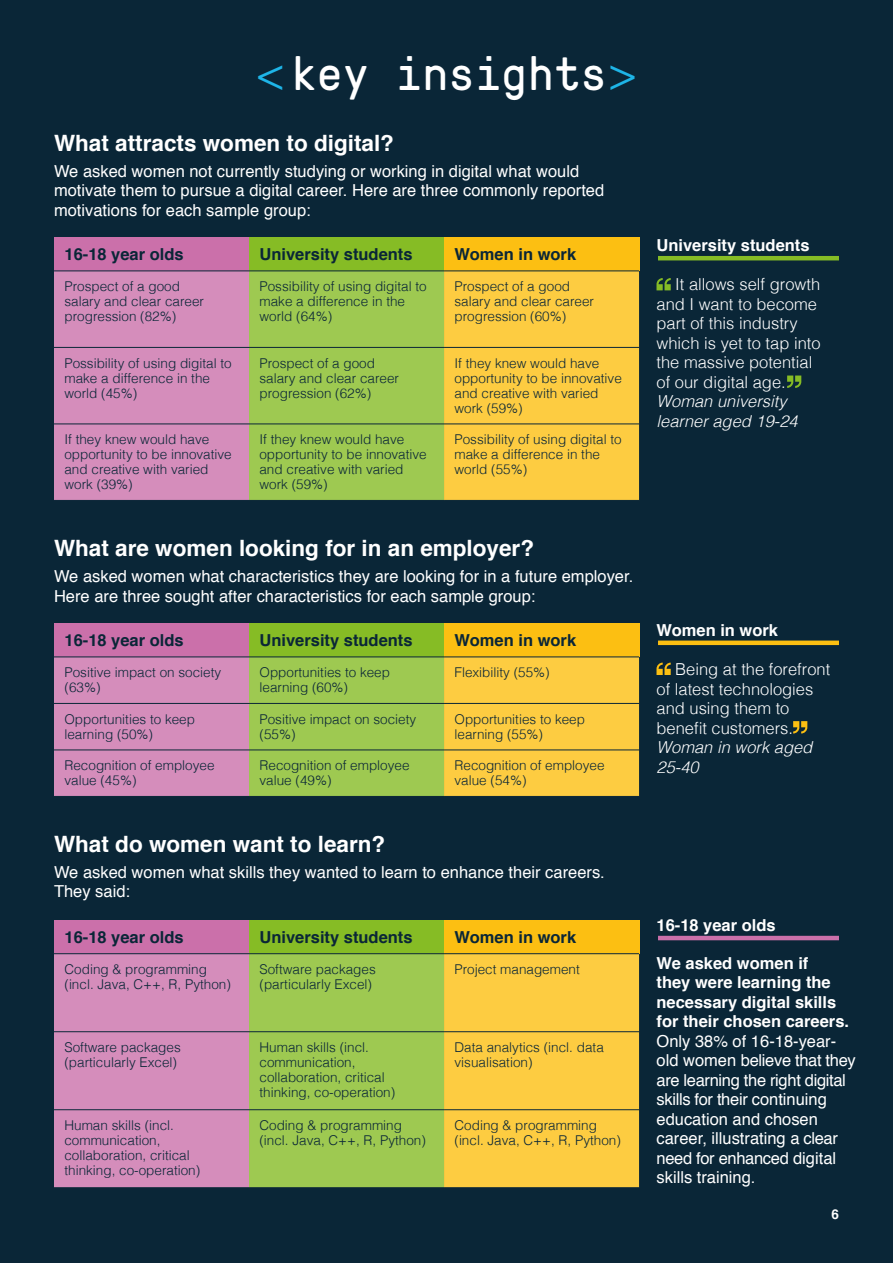
<style>
.page{position:relative;width:893px;height:1263px;background:#0a2637}
.page>*{position:absolute;margin:0;border:0;box-sizing:border-box;transform-origin:0 0}
.t1{font:48px "GT Pressura Mono Trial";color:#fff}
.t2{font:700 22.5px "Helvetica";color:#fff}
.t3{font:16.5px/19.5px "Helvetica";color:#fff}
.t4{font:300 16.5px/19.5px "Helvetica";color:#fff}
.t5{font:700 16.5px "Helvetica";color:#0a2637}
.t6{font:700 16.5px/19.5px "Helvetica";color:#fff}
.t7{font:italic 300 16.5px/19.5px "Helvetica";color:#fff}
.t8{font:300 13.5px/15px "Helvetica";color:#0a2637}
.t9{font:700 13.5px "Helvetica";color:#fff}
.s1{font-family:"Helvetica";font-weight:300;color:#1eb5e8}
</style>
<div class="page">
<div style="left:54px;top:920px;width:195px;height:34px;background:#cb70aa"></div>
<div style="left:249px;top:920px;width:195px;height:34px;background:#86bc25"></div>
<div style="left:444px;top:920px;width:195px;height:34px;background:#fcbf12"></div>
<div style="left:54px;top:954px;width:195px;height:233px;background:#d58dbb"></div>
<div style="left:249px;top:954px;width:195px;height:233px;background:#9ec951"></div>
<div style="left:444px;top:954px;width:195px;height:233px;background:#fdcc41"></div>
<hr style="left:54px;top:1031px;width:195px;height:1px;background:#0a2637">
<hr style="left:249px;top:1031px;width:195px;height:1px;background:#0a2637">
<hr style="left:444px;top:1031px;width:195px;height:1px;background:#0a2637">
<hr style="left:54px;top:1109px;width:195px;height:1px;background:#0a2637">
<hr style="left:249px;top:1109px;width:195px;height:1px;background:#0a2637">
<hr style="left:444px;top:1109px;width:195px;height:1px;background:#0a2637">
<hr style="left:54px;top:953px;width:195px;height:1px;background:#0a2637">
<hr style="left:249px;top:953px;width:195px;height:1px;background:#0a2637">
<hr style="left:444px;top:953px;width:195px;height:1px;background:#0a2637">
<div style="left:54px;top:623px;width:195px;height:34px;background:#cb70aa"></div>
<div style="left:249px;top:623px;width:195px;height:34px;background:#86bc25"></div>
<div style="left:444px;top:623px;width:195px;height:34px;background:#fcbf12"></div>
<svg style="left:54px;top:657px;width:585px;height:139px;background:#ceb46e"></svg>
<hr style="left:54px;top:703px;width:195px;height:1px;background:#0a2637">
<hr style="left:249px;top:703px;width:195px;height:1px;background:#0a2637">
<hr style="left:444px;top:703px;width:195px;height:1px;background:#0a2637">
<hr style="left:54px;top:749px;width:195px;height:1px;background:#0a2637">
<hr style="left:249px;top:749px;width:195px;height:1px;background:#0a2637">
<hr style="left:444px;top:749px;width:195px;height:1px;background:#0a2637">
<hr style="left:54px;top:656px;width:195px;height:1px;background:#0a2637">
<hr style="left:249px;top:656px;width:195px;height:1px;background:#0a2637">
<hr style="left:444px;top:656px;width:195px;height:1px;background:#0a2637">
<svg style="left:656px;top:663px;width:15px;height:12px"></svg>
<svg style="left:793px;top:721px;width:14px;height:12px"></svg>
<div style="left:658px;top:640px;width:181px;height:5px;background:#fcbf12"></div>
<hr style="left:658px;top:936px;width:181px;height:4px;background:#cb70aa">
<div style="left:54px;top:237px;width:195px;height:34px;background:#cb70aa"></div>
<div style="left:249px;top:237px;width:195px;height:34px;background:#86bc25"></div>
<div style="left:444px;top:237px;width:195px;height:34px;background:#fcbf12"></div>
<svg style="left:54px;top:271px;width:585px;height:229px;background:#cfb56e"></svg>
<hr style="left:54px;top:347px;width:195px;height:1px;background:#0a2637">
<hr style="left:249px;top:347px;width:195px;height:1px;background:#0a2637">
<hr style="left:444px;top:347px;width:195px;height:1px;background:#0a2637">
<hr style="left:54px;top:423px;width:195px;height:1px;background:#0a2637">
<hr style="left:249px;top:423px;width:195px;height:1px;background:#0a2637">
<hr style="left:444px;top:423px;width:195px;height:1px;background:#0a2637">
<hr style="left:54px;top:270px;width:195px;height:1px;background:#0a2637">
<hr style="left:249px;top:270px;width:195px;height:1px;background:#0a2637">
<hr style="left:444px;top:270px;width:195px;height:1px;background:#0a2637">
<svg style="left:656px;top:278px;width:15px;height:12px"></svg>
<svg style="left:787px;top:375px;width:14px;height:13px"></svg>
<hr style="left:658px;top:256px;width:181px;height:4px;background:#86bc25">
<h1 class="t1" style="left:254px;top:56px;width:386px"><span class="s1">&lt;</span>key insights<span class="s1">&gt;</span></h1>
<h2 class="t2" style="left:54px;top:125px;width:342px">What attracts women to digital?</h2>
<p class="t3" style="left:54px;top:162px;width:552px">We asked women not currently studying or working in digital what would motivate them to pursue a digital career. Here are three commonly reported motivations for each sample group:</p>
<p class="t5" style="left:64px;top:241px;width:121px">16-18 year olds</p>
<p class="t5" style="left:259px;top:241px;width:155px">University students</p>
<p class="t5" style="left:454px;top:241px;width:123px">Women in work</p>
<p class="t8" style="left:64px;top:278px;width:141px">Prospect of a good salary and clear career progression (82%)</p>
<p class="t8" style="left:259px;top:278px;width:169px">Possibility of using digital to make a difference in the world (64%)</p>
<p class="t8" style="left:454px;top:278px;width:141px">Prospect of a good salary and clear career progression (60%)</p>
<p class="t8" style="left:64px;top:354px;width:169px">Possibility of using digital to make a difference in the world (45%)</p>
<p class="t8" style="left:259px;top:354px;width:141px">Prospect of a good salary and clear career progression (62%)</p>
<p class="t8" style="left:454px;top:354px;width:169px">If they knew would have opportunity to be innovative and creative with varied work (59%)</p>
<p class="t8" style="left:64px;top:431px;width:169px">If they knew would have opportunity to be innovative and creative with varied work (39%)</p>
<p class="t8" style="left:259px;top:431px;width:169px">If they knew would have opportunity to be innovative and creative with varied work (59%)</p>
<p class="t8" style="left:454px;top:431px;width:169px">Possibility of using digital to make a difference in the world (55%)</p>
<h2 class="t2" style="left:54px;top:530px;width:482px">What are women looking for in an employer?</h2>
<p class="t3" style="left:54px;top:567px;width:581px">We asked women what characteristics they are looking for in a future employer.<br>Here are three sought after characteristics for each sample group:</p>
<p class="t5" style="left:64px;top:627px;width:121px">16-18 year olds</p>
<p class="t5" style="left:259px;top:627px;width:155px">University students</p>
<p class="t5" style="left:454px;top:627px;width:123px">Women in work</p>
<p class="t8" style="left:64px;top:664px;width:158px">Positive impact on society (63%)</p>
<p class="t8" style="left:259px;top:664px;width:132px">Opportunities to keep learning (60%)</p>
<p class="t8" style="left:454px;top:664px;width:97px">Flexibility (55%)</p>
<p class="t8" style="left:64px;top:710px;width:132px">Opportunities to keep learning (50%)</p>
<p class="t8" style="left:259px;top:710px;width:158px">Positive impact on society (55%)</p>
<p class="t8" style="left:454px;top:710px;width:132px">Opportunities to keep learning (55%)</p>
<p class="t8" style="left:64px;top:757px;width:152px">Recognition of employee value (45%)</p>
<p class="t8" style="left:259px;top:757px;width:152px">Recognition of employee value (49%)</p>
<p class="t8" style="left:454px;top:757px;width:152px">Recognition of employee value (54%)</p>
<h2 class="t2" style="left:54px;top:826px;width:333px">What do women want to learn?</h2>
<p class="t3" style="left:54px;top:863px;width:552px">We asked women what skills they wanted to learn to enhance their careers.<br>They said:</p>
<p class="t5" style="left:64px;top:924px;width:121px">16-18 year olds</p>
<p class="t5" style="left:259px;top:924px;width:155px">University students</p>
<p class="t5" style="left:454px;top:924px;width:123px">Women in work</p>
<p class="t8" style="left:64px;top:961px;width:168px">Coding &amp; programming (incl. Java, C++, R, Python)</p>
<p class="t8" style="left:259px;top:961px;width:118px">Software packages (particularly Excel)</p>
<p class="t8" style="left:454px;top:961px;width:127px">Project management</p>
<p class="t8" style="left:64px;top:1039px;width:118px">Software packages (particularly Excel)</p>
<p class="t8" style="left:259px;top:1039px;width:137px">Human skills (incl. communication, collaboration, critical thinking, co-operation)</p>
<p class="t8" style="left:454px;top:1039px;width:151px">Data analytics (incl. data visualisation)</p>
<p class="t8" style="left:64px;top:1117px;width:137px">Human skills (incl. communication, collaboration, critical thinking, co-operation)</p>
<p class="t8" style="left:259px;top:1117px;width:168px">Coding &amp; programming (incl. Java, C++, R, Python)</p>
<p class="t8" style="left:454px;top:1117px;width:168px">Coding &amp; programming (incl. Java, C++, R, Python)</p>
<p class="t6" style="left:656px;top:236px;width:155px">University students</p>
<p class="t4" style="left:656px;top:274px;width:166px;text-indent:19px">It allows self growth and I want to become part of this industry which is yet to tap into the massive potential of our digital age.</p>
<p class="t7" style="left:656px;top:391px;width:143px">Woman university learner aged 19-24</p>
<p class="t6" style="left:656px;top:621px;width:123px">Women in work</p>
<p class="t4" style="left:656px;top:658px;width:175px;text-indent:19px">Being at the forefront of latest technologies and using them to benefit customers.</p>
<p class="t7" style="left:656px;top:736px;width:157px">Woman in work aged<br>25-40</p>
<p class="t6" style="left:656px;top:916px;width:121px">16-18 year olds</p>
<p class="t6" style="left:656px;top:953px;width:194px">We asked women if<br>they were learning the necessary digital skills for their chosen careers.</p>
<p class="t3" style="left:656px;top:1032px;width:201px">Only 38% of 16-18-year&shy;old women believe that they are learning the right digital skills for their continuing education and chosen career, illustrating a clear need for enhanced digital skills training.</p>
<p class="t9" style="left:831px;top:1203px;width:9px">6</p>
</div>
